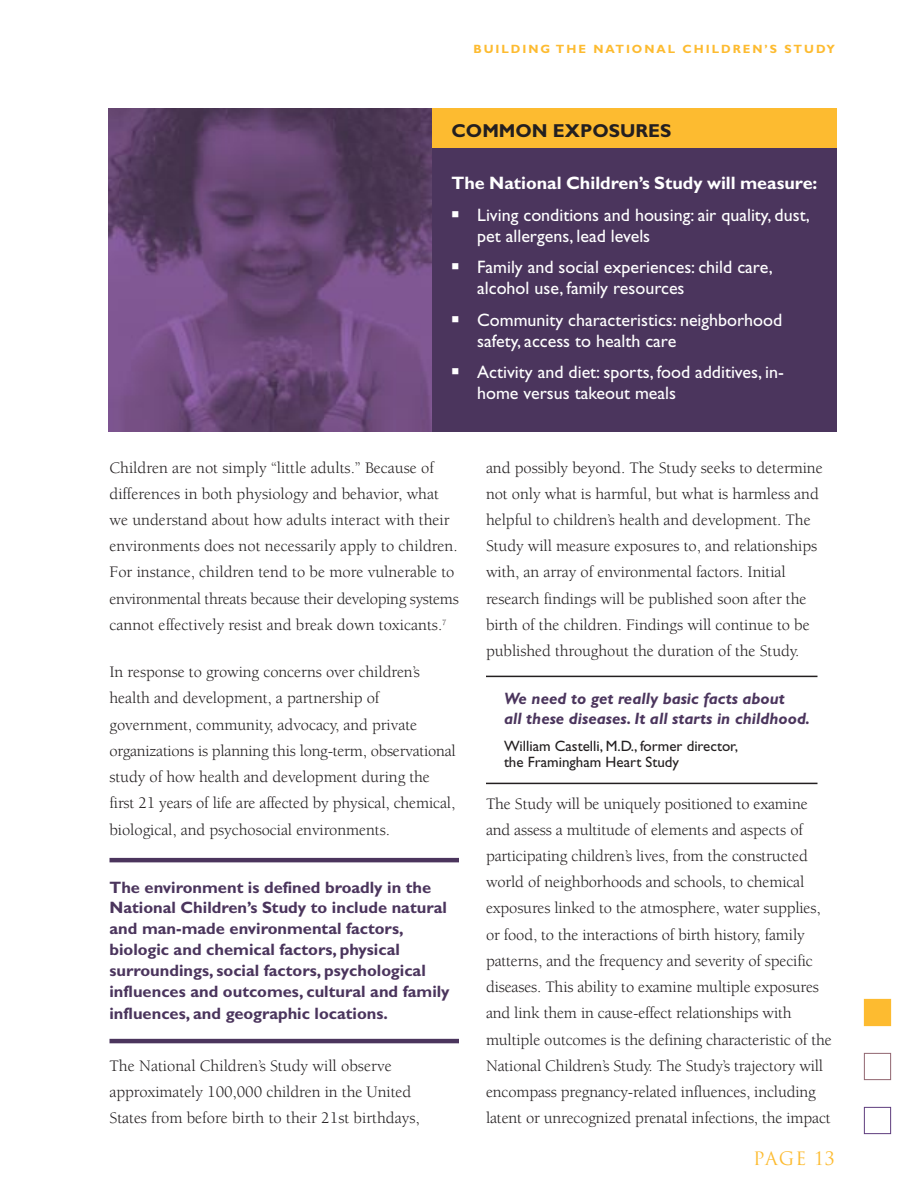
<style>
.page{position:relative;width:918px;height:1188px;background:#fff}
.page>*{position:absolute;margin:0;border:0;box-sizing:border-box;transform-origin:0 0}
.t1{font:700 18.75px "Gill Sans";color:#231f20}
.t2{font:18px/21px "Gill Sans";color:#fff}
.t3{font:700 18px "Gill Sans";color:#fff}
.t4{font:18px "Trajan";letter-spacing:.065em;color:#fdbb30}
.t5{font:16.5px/26.2px "Berkeley";letter-spacing:-.005em;color:#231f20}
.t6{font:700 16.5px/21px "Gill Sans";color:#4b355d}
.t7{font:italic 700 16.5px/21px "Gill Sans";color:#4b355d}
.t8{font:15px/15.8px "Gill Sans";color:#231f20}
.t9{font:700 12px "Gill Sans";letter-spacing:.165em;color:#fdbb30}
</style>
<div class="page">
<div style="left:864px;top:1107px;width:27px;height:27px;border:1px solid #5f3d7e"></div>
<div style="left:864px;top:1053px;width:27px;height:27px;border:1px solid #916670"></div>
<div style="left:864px;top:999px;width:27px;height:27px;background:#fdbb30"></div>
<hr style="left:110px;top:858px;width:349px;height:4px;background:#4b355d">
<hr style="left:110px;top:1039px;width:349px;height:4px;background:#4b355d">
<hr style="left:486px;top:676px;width:332px;height:1px;background:#231f20">
<hr style="left:486px;top:783px;width:332px;height:1px;background:#231f20">
<img style="left:108px;top:108px;width:324px;height:324px">
<div style="left:432px;top:108px;width:405px;height:41px;background:#fdbb30"></div>
<div style="left:432px;top:149px;width:405px;height:283px;background:#4b355d"></div>
<p class="t9" style="left:474px;top:44px;width:363px">BUILDING THE NATIONAL CHILDREN’S STUDY</p>
<p class="t1" style="left:452px;top:124px;width:222px">COMMON EXPOSURES</p>
<p class="t3" style="left:452px;top:177px;width:367px">The National Children’s Study will measure:</p>
<p class="t2" style="left:477px;top:206px;width:334px">Living conditions and housing: air quality, dust, pet allergens, lead levels</p>
<p class="t2" style="left:477px;top:258px;width:297px">Family and social experiences: child care, alcohol use, family resources</p>
<p class="t2" style="left:477px;top:311px;width:307px">Community characteristics: neighborhood safety, access to health care</p>
<p class="t2" style="left:477px;top:363px;width:308px">Activity and diet: sports, food additives, in&shy;home versus takeout meals</p>
<p class="t5" style="left:110px;top:456px;width:351px">Children are not simply “little adults.” Because of differences in both physiology and behavior, what we understand about how adults interact with their environments does not necessarily apply to children.<br>For instance, children tend to be more vulnerable to environmental threats because their developing systems cannot effectively resist and break down toxicants.<sup>7</sup></p>
<p class="t5" style="left:110px;top:660px;width:348px">In response to growing concerns over children’s health and development, a partnership of government, community, advocacy, and private organizations is planning this long-term, observational study of how health and development during the first 21 years of life are affected by physical, chemical, biological, and psychosocial environments.</p>
<p class="t6" style="left:110px;top:878px;width:342px">The environment is defined broadly in the National Children’s Study to include natural and man-made environmental factors, biologic and chemical factors, physical surroundings, social factors, psychological influences and outcomes, cultural and family influences, and geographic locations.</p>
<p class="t5" style="left:110px;top:1054px;width:312px">The National Children’s Study will observe approximately 100,000 children in the United<br>States from before birth to their 21st birthdays,</p>
<p class="t5" style="left:486px;top:456px;width:338px">and possibly beyond. The Study seeks to determine not only what is harmful, but what is harmless and helpful to children’s health and development. The Study will measure exposures to, and relationships with, an array of environmental factors. Initial research findings will be published soon after the birth of the children. Findings will continue to be published throughout the duration of the Study.</p>
<p class="t7" style="left:504px;top:689px;width:308px">We need to get really basic facts about<br>all these diseases. It all starts in childhood.</p>
<p class="t8" style="left:504px;top:739px;width:236px">William Castelli, M.D., former director, the Framingham Heart Study</p>
<p class="t5" style="left:486px;top:792px;width:347px">The Study will be uniquely positioned to examine and assess a multitude of elements and aspects of participating children’s lives, from the constructed world of neighborhoods and schools, to chemical exposures linked to the atmosphere, water supplies, or food, to the interactions of birth history, family patterns, and the frequency and severity of specific diseases. This ability to examine multiple exposures and link them in cause-effect relationships with multiple outcomes is the defining characteristic of the National Children’s Study. The Study’s trajectory will encompass pregnancy-related influences, including latent or unrecognized prenatal infections, the impact</p>
<p class="t4" style="left:753px;top:1148px;width:83px">Page 13</p>
</div>
